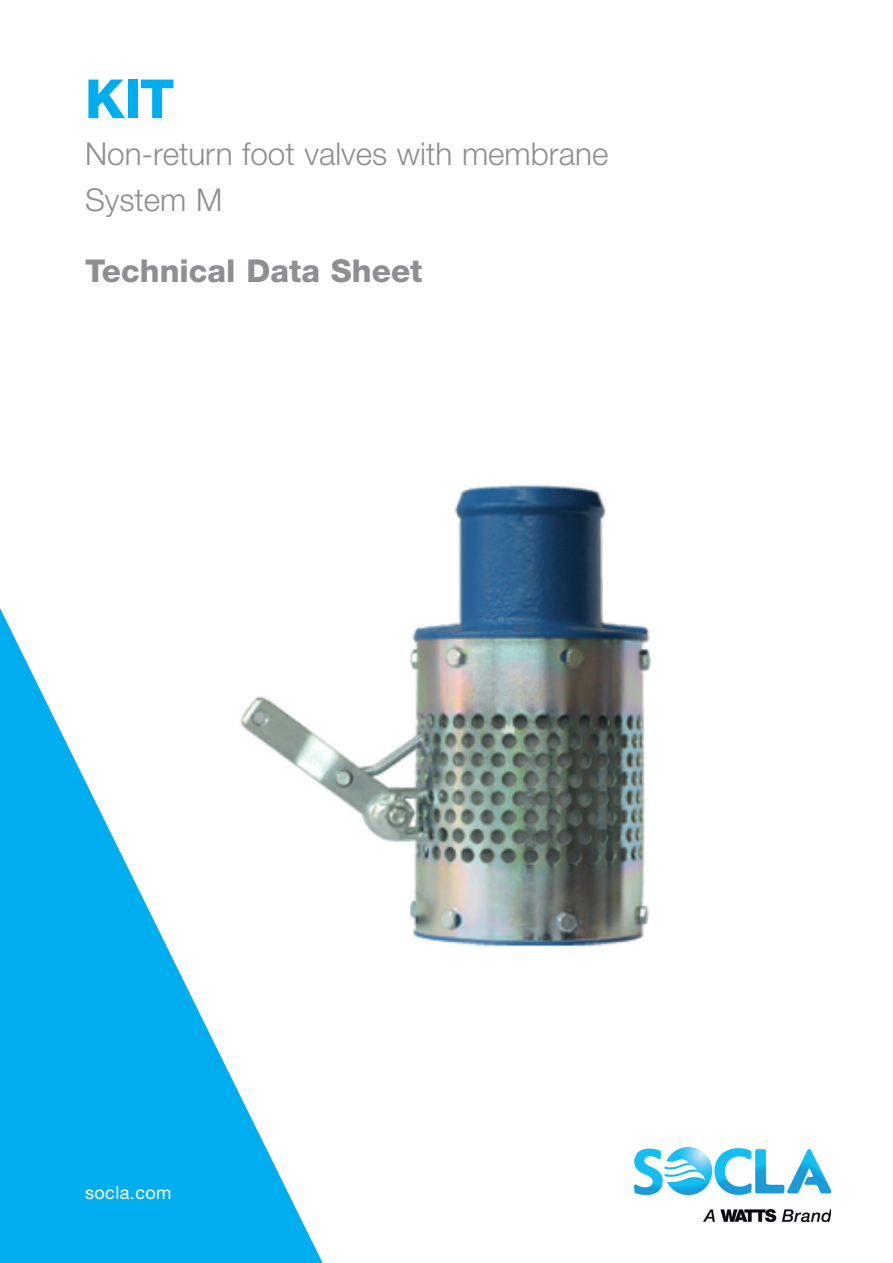
<style>
.page{position:relative;width:893px;height:1263px;background:#fff}
.page>*{position:absolute;margin:0;border:0;box-sizing:border-box;transform-origin:0 0}
.t1{font:800 54px "Helvetica Neue LT Std";color:#00aeef}
.t2{font:300 31.5px/46.5px "Helvetica Neue LT Std";color:#8d8f92}
.t3{font:800 31.5px "Helvetica Neue LT Std";color:#8d8f92}
.t4{font:18px "Helvetica Neue LT Std";letter-spacing:.025em;color:#fff}
</style>
<div class="page">
<img style="left:634px;top:1147px;width:196px;height:75px">
<svg style="left:0;top:608px;width:323px;height:655px;fill:#00aeef"></svg>
<img style="left:210px;top:484px;width:442px;height:518px">
<h1 class="t1" style="left:85px;top:67px;width:91px">KIT</h1>
<p class="t2" style="left:85px;top:129px;width:525px">Non-return foot valves with membrane<br>System M</p>
<p class="t3" style="left:85px;top:252px;width:339px">Technical Data Sheet</p>
<p class="t4" style="left:85px;top:1182px;width:88px">socla.com</p>
</div>
